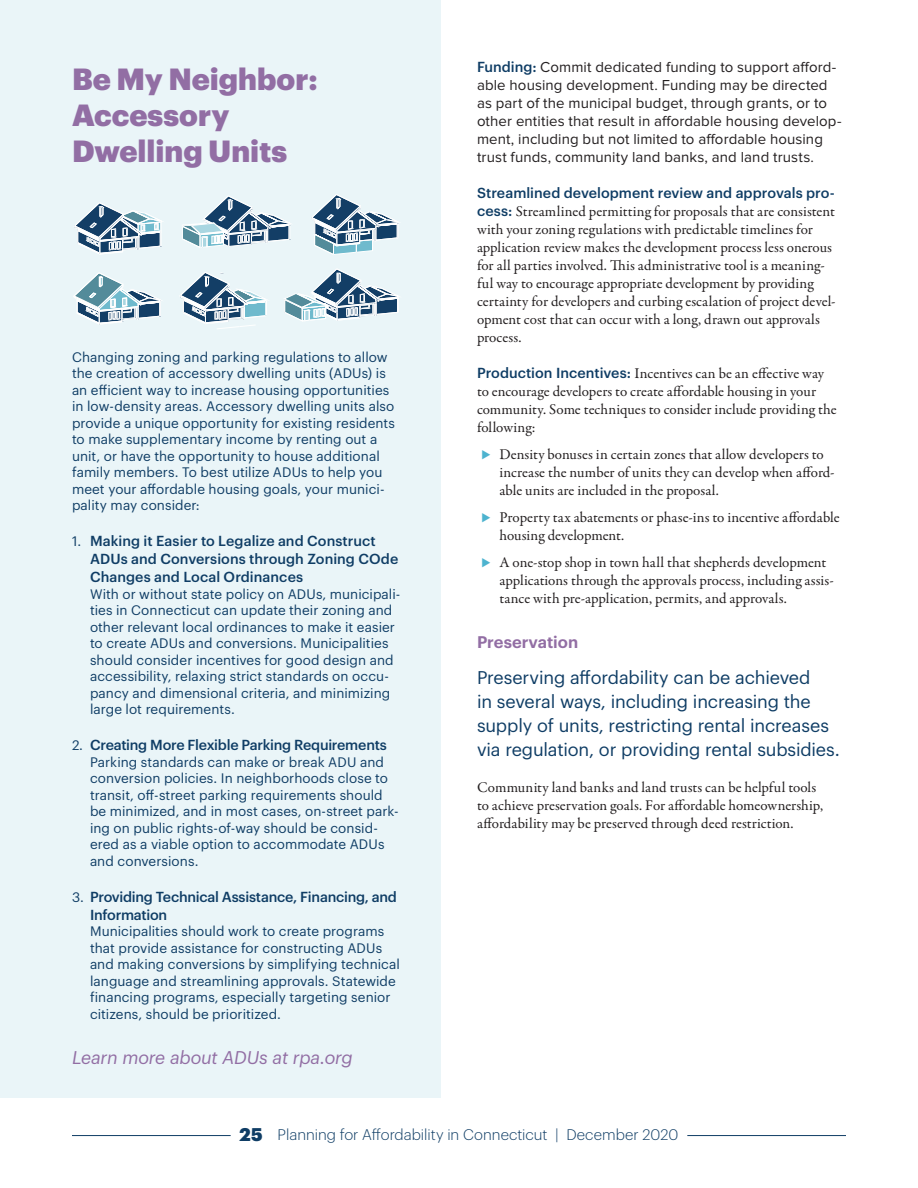
<style>
.page{position:relative;width:918px;height:1188px;background:#fff}
.page>*{position:absolute;margin:0;border:0;box-sizing:border-box;transform-origin:0 0}
.t1{font:900 30px/36px "Graphik";color:#926ea4}
.Sidebar_Callout{font:18px/24px "Graphik";letter-spacing:-.01em;color:#0f3d65}
.Sidebar_Callout-2{font:italic 18px "Graphik";letter-spacing:-.01em;color:#926ea4}
.H3-Purple{font:600 16.5px "Graphik";color:#926ea4}
.BODY{font:15px/18px "Garamond Premr Pro";color:#231f20}
.BODY-2{font:15px/18px "Proxima Nova";letter-spacing:.005em;color:#231f20}
.t2{font:300 15px "Graphik";color:#0f3d65}
.BODY-3{font:500 14.25px/18px "Graphik";letter-spacing:-.005em;color:#0f3d65}
.BODY_Sidebar{font:13.5px/16.5px "Graphik";letter-spacing:.005em;color:#0f3d65}
.s1{font-weight:400;font-size:13.5px}
.s2{font-family:"Graphik";font-weight:500;font-size:14.25px;color:#0f3d65}
.s3{font-family:"Proxima Nova";font-weight:700;color:#4db3cf}
.s4{font-weight:900;font-size:18px}
</style>
<div class="page">
<hr style="left:72px;top:1135px;width:774px;height:1px;background:#0f3d65">
<hr style="left:231px;top:1133px;width:456px;height:4px;background:#fff">
<hr style="left:0;top:549px;width:1px;height:639px;background:#6dbbcd">
<div style="left:0;top:0;width:441px;height:1098px;background:#eaf5f8"></div>
<svg style="left:284px;top:269px;width:116px;height:52px"></svg>
<svg style="left:182px;top:196px;width:109px;height:52px"></svg>
<svg style="left:73px;top:272px;width:89px;height:52px"></svg>
<svg style="left:312px;top:194px;width:88px;height:61px"></svg>
<svg style="left:74px;top:202px;width:89px;height:52px"></svg>
<svg style="left:180px;top:272px;width:88px;height:57px"></svg>
<h3 class="t1" style="left:72px;top:58px;width:247px">Be My Neighbor:<br>Accessory<br>Dwelling Units</h3>
<p class="BODY_Sidebar" style="left:72px;top:347px;width:324px">Changing zoning and parking regulations to allow the creation of accessory dwelling units (ADUs) is an efficient way to increase housing opportunities in low-density areas. Accessory dwelling units also provide a unique opportunity for existing residents to make supplementary income by renting out a unit, or have the opportunity to house additional family members. To best utilize ADUs to help you meet your affordable housing goals, your munici&shy;pality may consider:</p>
<p class="BODY-3" style="left:90px;top:531px;width:310px;text-indent:-18px"><span class="s1">1.</span> Making it Easier to Legalize and Construct<br>ADUs and Conversions through Zoning COde<br>Changes and Local Ordinances</p>
<p class="BODY_Sidebar" style="left:90px;top:584px;width:312px">With or without state policy on ADUs, municipali&shy;ties in Connecticut can update their zoning and other relevant local ordinances to make it easier to create ADUs and conversions. Municipalities should consider incentives for good design and accessibility, relaxing strict standards on occu&shy;pancy and dimensional criteria, and minimizing large lot requirements.</p>
<p class="BODY-3" style="left:72px;top:735px;width:316px"><span class="s1">2.</span> Creating More Flexible Parking Requirements</p>
<p class="BODY_Sidebar" style="left:90px;top:752px;width:310px">Parking standards can make or break ADU and conversion policies. In neighborhoods close to transit, off-street parking requirements should be minimized, and in most cases, on-street park&shy;ing on public rights-of-way should be consid&shy;ered as a viable option to accommodate ADUs and conversions.</p>
<p class="BODY-3" style="left:90px;top:886px;width:309px;text-indent:-18px"><span class="s1">3.</span> Providing Technical Assistance, Financing, and<br>Information</p>
<p class="BODY_Sidebar" style="left:90px;top:922px;width:311px">Municipalities should work to create programs that provide assistance for constructing ADUs and making conversions by simplifying technical language and streamlining approvals. Statewide financing programs, especially targeting senior citizens, should be prioritized.</p>
<p class="Sidebar_Callout-2" style="left:72px;top:1043px;width:282px">Learn more about ADUs at rpa.org</p>
<p class="BODY-2" style="left:477px;top:58px;width:366px"><span class="s2">Funding:</span> Commit dedicated funding to support afford&shy;able housing development. Funding may be directed as part of the municipal budget, through grants, or to other entities that result in affordable housing develop&shy;ment, including but not limited to affordable housing trust funds, community land banks, and land trusts.</p>
<p class="BODY-3" style="left:477px;top:183px;width:359px">Streamlined development review and approvals pro-</p>
<p class="BODY" style="left:477px;top:203px;width:360px"><span class="s2">cess:</span> Streamlined permitting for proposals that are consistent with your zoning regulations with predictable timelines for application review makes the development process less onerous for all parties involved. This administrative tool is a meaning&shy;ful way to encourage appropriate development by providing certainty for developers and curbing escalation of project devel&shy;opment cost that can occur with a long, drawn out approvals process.</p>
<p class="BODY" style="left:477px;top:365px;width:361px"><span class="s2">Production Incentives:</span> Incentives can be an effective way to encourage developers to create affordable housing in your community. Some techniques to consider include providing the following:</p>
<p class="BODY" style="left:500px;top:446px;width:337px;text-indent:-18px"><span class="s3">⊲</span> Density bonuses in certain zones that allow developers to increase the number of units they can develop when afford&shy;able units are included in the proposal.</p>
<p class="BODY" style="left:500px;top:509px;width:342px;text-indent:-18px"><span class="s3">⊲</span> Property tax abatements or phase-ins to incentive affordable housing development.</p>
<p class="BODY" style="left:500px;top:554px;width:336px;text-indent:-18px"><span class="s3">⊲</span> A one-stop shop in town hall that shepherds development applications through the approvals process, including assis&shy;tance with pre-application, permits, and approvals.</p>
<p class="H3-Purple" style="left:477px;top:629px;width:103px">Preservation</p>
<p class="Sidebar_Callout" style="left:477px;top:664px;width:364px">Preserving affordability can be achieved<br>in several ways, including increasing the supply of units, restricting rental increases via regulation, or providing rental subsidies.</p>
<p class="BODY" style="left:477px;top:779px;width:348px">Community land banks and land trusts can be helpful tools to achieve preservation goals. For affordable homeownership, affordability may be preserved through deed restriction.</p>
<p class="t2" style="left:240px;top:1124px;width:440px"><span class="s4">25</span> Planning for Affordability in Connecticut | December 2020</p>
</div>
